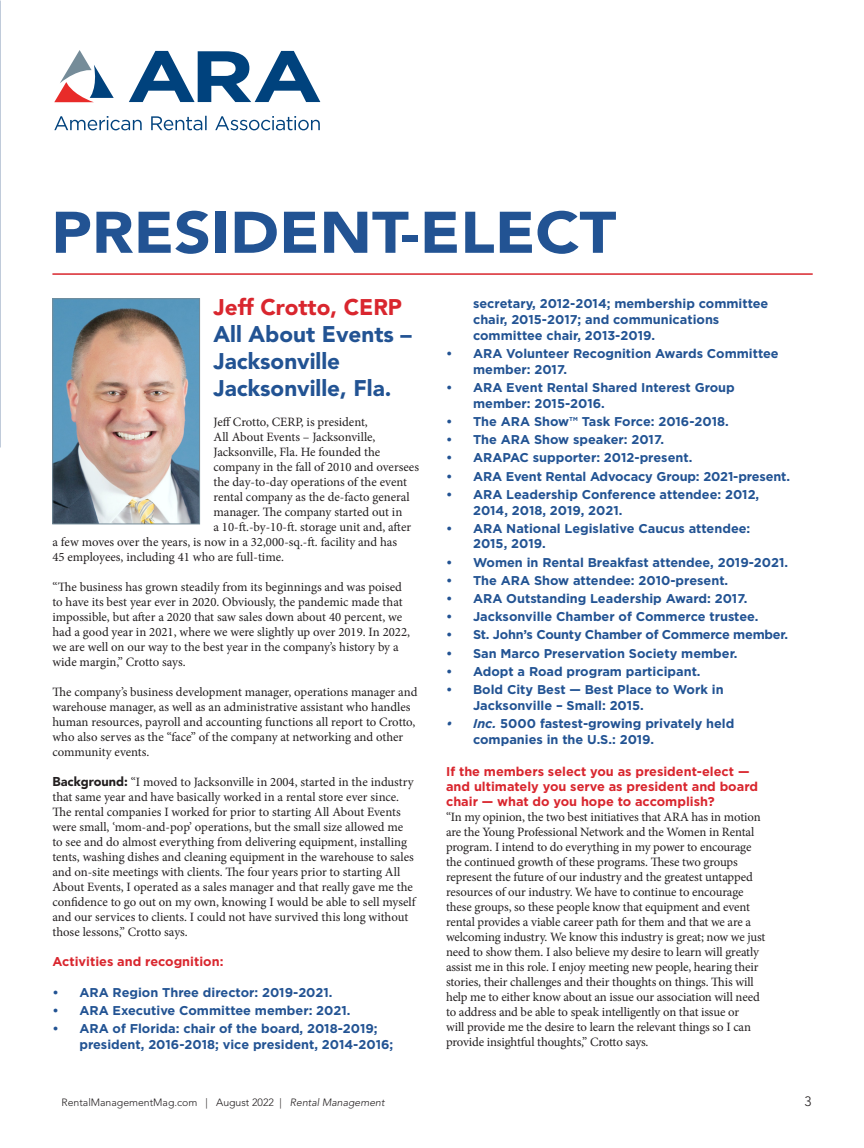
<style>
.page{position:relative;width:864px;height:1148px;background:#fff}
.page>*{position:absolute;margin:0;border:0;box-sizing:border-box;transform-origin:0 0}
.t1{font:900 58.05px "Avenir LT Std";color:#225393;scale:1.11 1}
.RM_0_Body_Text{font:900 22.5px/27px "Avenir LT Std";color:#225393}
.RM_0_Body_Text-2{font:900 22.5px "Avenir LT Std";color:#d9262e}
.t2{font:300 13.5px "Avenir LT Std";color:#231f20}
.RM_0_Body_Text-3{font:12.75px/15px "Minion Pro";letter-spacing:-.005em;color:#231f20}
.t3{font:700 12.75px/15.8px "Gotham";color:#225393}
.t4{font:700 12.75px "Gotham";letter-spacing:-.02em;color:#225393}
.RM_0_Body_Text-4{font:700 12.75px "Gotham";color:#d9262e}
.t5{font:300 10.5px "Avenir LT Std";color:#231f20}
.s1{font-family:"Avenir LT Std";font-weight:900}
.s2{font-style:italic}
.s3{font-family:"Gotham";font-weight:700;color:#d9262e}
</style>
<div class="page">
<img style="left:54px;top:300px;width:144px;height:222px">
<div style="left:52px;top:298px;width:148px;height:226px;border:1px solid #758c99"></div>
<svg style="left:129px;top:51px;width:191px;height:51px"></svg>
<svg style="left:54px;top:116px;width:266px;height:14px"></svg>
<svg style="left:54px;top:50px;width:60px;height:52px"></svg>
<hr style="left:52px;top:273px;width:761px;height:2px;background:#d9262e">
<p class="t1" style="left:51px;top:197px;width:511px">PRESIDENT-ELECT</p>
<p class="RM_0_Body_Text-2" style="left:214px;top:294px;width:190px">Jeff Crotto, CERP</p>
<p class="RM_0_Body_Text" style="left:214px;top:321px;width:200px">All About Events –<br>Jacksonville</p>
<p class="RM_0_Body_Text" style="left:214px;top:375px;width:179px">Jacksonville, Fla.</p>
<p class="RM_0_Body_Text-3" style="left:214px;top:414px;width:156px">Jeff Crotto, CERP, is president,</p>
<p class="RM_0_Body_Text-3" style="left:214px;top:429px;width:164px">All About Events – Jacksonville,</p>
<p class="RM_0_Body_Text-3" style="left:214px;top:444px;width:168px">Jacksonville, Fla. He founded the</p>
<p class="RM_0_Body_Text-3" style="left:214px;top:459px;width:207px">company in the fall of 2010 and oversees</p>
<p class="RM_0_Body_Text-3" style="left:214px;top:474px;width:195px">the day-to-day operations of the event</p>
<p class="RM_0_Body_Text-3" style="left:214px;top:489px;width:198px">rental company as the de-facto general</p>
<p class="RM_0_Body_Text-3" style="left:214px;top:504px;width:190px">manager. The company started out in</p>
<p class="RM_0_Body_Text-3" style="left:214px;top:519px;width:199px">a 10-ft.-by-10-ft. storage unit and, after</p>
<p class="RM_0_Body_Text-3" style="left:52px;top:534px;width:346px">a few moves over the years, is now in a 32,000-sq.-ft. facility and has</p>
<p class="RM_0_Body_Text-3" style="left:52px;top:549px;width:233px">45 employees, including 41 who are full-time.</p>
<p class="RM_0_Body_Text-3" style="left:52px;top:579px;width:359px">“The business has grown steadily from its beginnings and was poised to have its best year ever in 2020. Obviously, the pandemic made that impossible, but after a 2020 that saw sales down about 40 percent, we had a good year in 2021, where we were slightly up over 2019. In 2022, we are well on our way to the best year in the company’s history by a wide margin,” Crotto says.</p>
<p class="RM_0_Body_Text-3" style="left:52px;top:684px;width:366px">The company’s business development manager, operations manager and warehouse manager, as well as an administrative assistant who handles human resources, payroll and accounting functions all report to Crotto, who also serves as the “face” of the company at networking and other community events.</p>
<p class="RM_0_Body_Text-3" style="left:52px;top:774px;width:365px"><span class="s1">Background:</span> “I moved to Jacksonville in 2004, started in the industry that same year and have basically worked in a rental store ever since.<br>The rental companies I worked for prior to starting All About Events were small, ‘mom-and-pop’ operations, but the small size allowed me to see and do almost everything from delivering equipment, installing tents, washing dishes and cleaning equipment in the warehouse to sales and on-site meetings with clients. The four years prior to starting All About Events, I operated as a sales manager and that really gave me the confidence to go out on my own, knowing I would be able to sell myself and our services to clients. I could not have survived this long without those lessons,” Crotto says.</p>
<p class="RM_0_Body_Text-4" style="left:52px;top:952px;width:173px">Activities and recognition:</p>
<p class="t3" style="left:52px;top:984px;width:282px">• ARA Region Three director: 2019-2021.</p>
<p class="t3" style="left:52px;top:1002px;width:299px">• ARA Executive Committee member: 2021.</p>
<p class="t3" style="left:79px;top:1020px;width:315px;text-indent:-27px">• ARA of Florida: chair of the board, 2018-2019; president, 2016-2018; vice president, 2014-2016;</p>
<p class="t3" style="left:473px;top:296px;width:297px">secretary, 2012-2014; membership committee chair, 2015-2017; and communications committee chair, 2013-2019.</p>
<p class="t3" style="left:473px;top:346px;width:307px;text-indent:-27px">• ARA Volunteer Recognition Awards Committee member: 2017.</p>
<p class="t3" style="left:473px;top:379px;width:263px;text-indent:-27px">• ARA Event Rental Shared Interest Group member: 2015-2016.</p>
<p class="t3" style="left:446px;top:413px;width:284px">• The ARA Show™ Task Force: 2016-2018.</p>
<p class="t3" style="left:446px;top:432px;width:220px">• The ARA Show speaker: 2017.</p>
<p class="t3" style="left:446px;top:450px;width:248px">• ARAPAC supporter: 2012-present.</p>
<p class="t3" style="left:446px;top:468px;width:346px">• ARA Event Rental Advocacy Group: 2021-present.</p>
<p class="t3" style="left:473px;top:486px;width:288px;text-indent:-27px">• ARA Leadership Conference attendee: 2012,<br>2014, 2018, 2019, 2021.</p>
<p class="t3" style="left:473px;top:520px;width:279px;text-indent:-27px">• ARA National Legislative Caucus attendee:<br>2015, 2019.</p>
<p class="t3" style="left:446px;top:554px;width:344px">• Women in Rental Breakfast attendee, 2019-2021.</p>
<p class="t3" style="left:446px;top:572px;width:284px">• The ARA Show attendee: 2010-present.</p>
<p class="t3" style="left:446px;top:590px;width:303px">• ARA Outstanding Leadership Award: 2017.</p>
<p class="t3" style="left:446px;top:608px;width:314px">• Jacksonville Chamber of Commerce trustee.</p>
<p class="t4" style="left:446px;top:626px;width:343px">• St. John’s County Chamber of Commerce member.</p>
<p class="t3" style="left:446px;top:645px;width:293px">• San Marco Preservation Society member.</p>
<p class="t3" style="left:446px;top:663px;width:256px">• Adopt a Road program participant.</p>
<p class="t3" style="left:473px;top:681px;width:252px;text-indent:-27px">• Bold City Best — Best Place to Work in<br>Jacksonville – Small: 2015.</p>
<p class="t3" style="left:473px;top:715px;width:263px;text-indent:-27px"><span class="s2">• Inc.</span> 5000 fastest-growing privately held companies in the U.S.: 2019.</p>
<p class="RM_0_Body_Text-3" style="left:446px;top:764px;width:321px"><span class="s3">If the members select you as president-elect — and ultimately you serve as president and board chair — what do you hope to accomplish?<br></span>“In my opinion, the two best initiatives that ARA has in motion are the Young Professional Network and the Women in Rental program. I intend to do everything in my power to encourage the continued growth of these programs. These two groups represent the future of our industry and the greatest untapped resources of our industry. We have to continue to encourage these groups, so these people know that equipment and event rental provides a viable career path for them and that we are a welcoming industry. We know this industry is great; now we just need to show them. I also believe my desire to learn will greatly assist me in this role. I enjoy meeting new people, hearing their stories, their challenges and their thoughts on things. This will help me to either know about an issue our association will need to address and be able to speak intelligently on that issue or<br>will provide me the desire to learn the relevant things so I can provide insightful thoughts,” Crotto says.</p>
<p class="t5" style="left:62px;top:1095px;width:325px">RentalManagementMag.com | August 2022 | <span class="s2">Rental Management</span></p>
<p class="t2" style="left:804px;top:1093px;width:9px">3</p>
</div>
